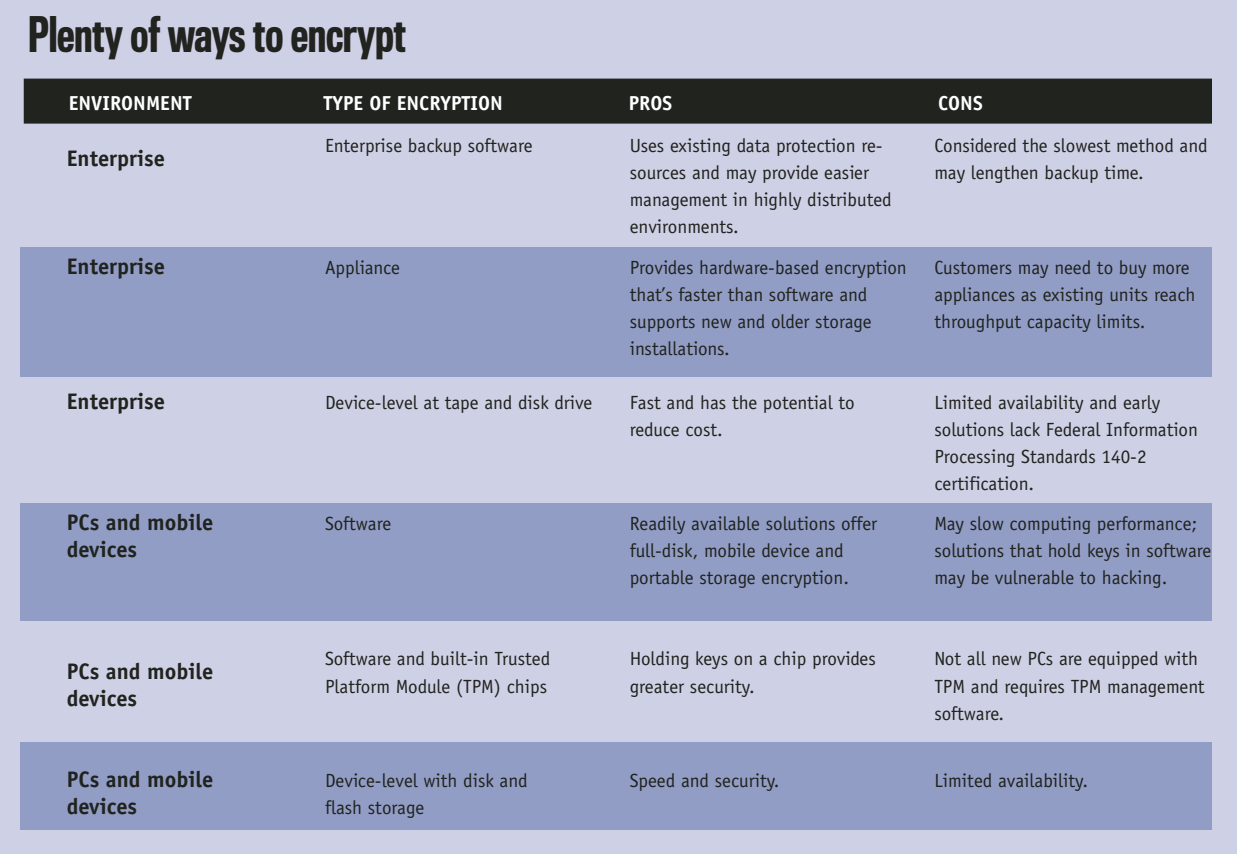
<style>
.page{position:relative;width:1237px;height:854px;background:#fff}
.page>*{position:absolute;margin:0;border:0;box-sizing:border-box;transform-origin:0 0}
.t1{font:500 45px "Titling Gothic FB Comp";color:#20231e}
.t2{font:700 22.5px/27px "Officina Sans";color:#20231e}
.t3{font:700 20.25px "Officina Sans";color:#fff}
.t4{font:19.12px/27px "Officina Sans";color:#20231e}
</style>
<div class="page">
<div style="left:0;top:0;width:1237px;height:853px;background:#ced0e5"></div>
<div style="left:24px;top:79px;width:1188px;height:22px;background:#20231e"></div>
<div style="left:24px;top:101px;width:1188px;height:23px;background:#20231e"></div>
<div style="left:20px;top:247px;width:1192px;height:129px;background:#929dc6"></div>
<div style="left:20px;top:503px;width:1192px;height:117px;background:#929dc6"></div>
<div style="left:20px;top:742px;width:1192px;height:87px;background:#929dc6"></div>
<h1 class="t1" style="left:29px;top:16px;width:379px">Plenty of ways to encrypt</h1>
<p class="t3" style="left:69px;top:95px;width:124px">ENVIRONMENT</p>
<p class="t3" style="left:324px;top:95px;width:181px">TYPE OF ENCRYPTION</p>
<p class="t3" style="left:629px;top:95px;width:45px">PROS</p>
<p class="t3" style="left:938px;top:95px;width:46px">CONS</p>
<p class="t2" style="left:67px;top:146px;width:100px">Enterprise</p>
<p class="t4" style="left:325px;top:134px;width:209px">Enterprise backup software</p>
<p class="t4" style="left:630px;top:134px;width:264px">Uses existing data protection re&shy;sources and may provide easier management in highly distributed environments.</p>
<p class="t4" style="left:934px;top:134px;width:275px">Considered the slowest method and may lengthen backup time.</p>
<p class="t2" style="left:67px;top:254px;width:100px">Enterprise</p>
<p class="t4" style="left:325px;top:255px;width:77px">Appliance</p>
<p class="t4" style="left:630px;top:255px;width:279px">Provides hardware-based encryption that’s faster than software and supports new and older storage installations.</p>
<p class="t4" style="left:934px;top:255px;width:263px">Customers may need to buy more appliances as existing units reach throughput capacity limits.</p>
<p class="t2" style="left:67px;top:389px;width:100px">Enterprise</p>
<p class="t4" style="left:325px;top:390px;width:269px">Device-level at tape and disk drive</p>
<p class="t4" style="left:630px;top:390px;width:226px">Fast and has the potential to reduce cost.</p>
<p class="t4" style="left:934px;top:390px;width:265px">Limited availability and early solutions lack Federal Information<br>Processing Standards 140-2 certification.</p>
<p class="t2" style="left:67px;top:511px;width:148px">PCs and mobile devices</p>
<p class="t4" style="left:325px;top:512px;width:68px">Software</p>
<p class="t4" style="left:630px;top:512px;width:249px">Readily available solutions offer full-disk, mobile device and portable storage encryption.</p>
<p class="t4" style="left:934px;top:512px;width:279px">May slow computing performance; solutions that hold keys in software may be vulnerable to hacking.</p>
<p class="t2" style="left:67px;top:659px;width:148px">PCs and mobile devices</p>
<p class="t4" style="left:325px;top:647px;width:227px">Software and built-in Trusted<br>Platform Module (TPM) chips</p>
<p class="t4" style="left:630px;top:647px;width:248px">Holding keys on a chip provides greater security.</p>
<p class="t4" style="left:934px;top:647px;width:272px">Not all new PCs are equipped with<br>TPM and requires TPM management software.</p>
<p class="t2" style="left:67px;top:767px;width:148px">PCs and mobile devices</p>
<p class="t4" style="left:325px;top:768px;width:204px">Device-level with disk and flash storage</p>
<p class="t4" style="left:630px;top:768px;width:151px">Speed and security.</p>
<p class="t4" style="left:934px;top:768px;width:155px">Limited availability.</p>
</div>
